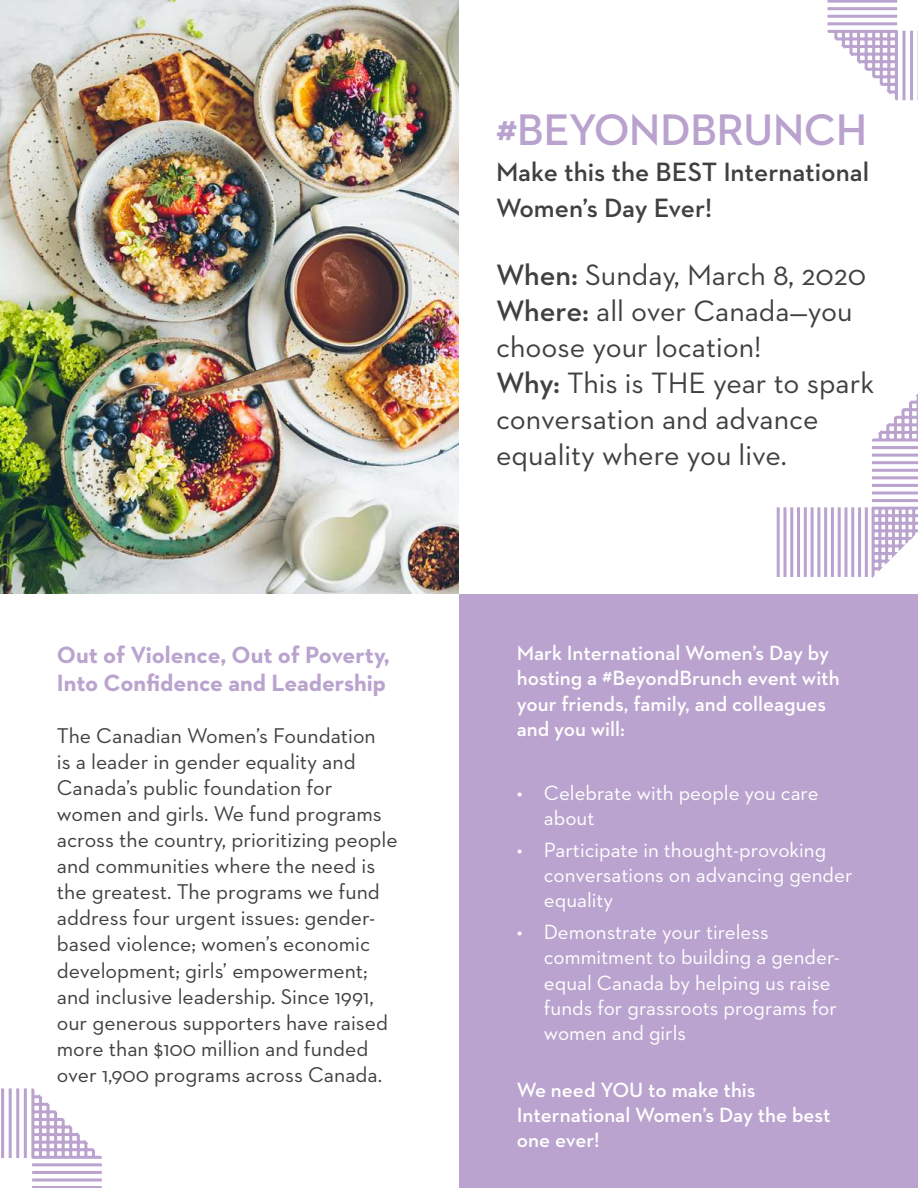
<style>
.page{position:relative;width:918px;height:1188px;background:#fff}
.page>*{position:absolute;margin:0;border:0;box-sizing:border-box;transform-origin:0 0}
.t1{font:700 45px "Neutraface 2 Display";color:#b9a3ce}
.t2{font:30px/36px "Neutraface 2 Text";color:#404042}
.t3{font:600 27px/36px "Neutraface 2 Text";color:#404042}
.t4{font:700 24px/28.8px "Neutraface 2 Text";color:#baa4cf}
.t5{font:21.75px/26.1px "Neutraface 2 Text";color:#404042}
.t6{font:21px/25.2px "Neutraface 2 Text";color:#fff}
.t7{font:600 21px/25.2px "Neutraface 2 Text";color:#fff}
.s1{font-weight:600}
</style>
<div class="page">
<div style="left:459px;top:594px;width:459px;height:594px;background:#baa4cf"></div>
<img style="left:0;top:0;width:459px;height:594px">
<svg style="left:776px;top:394px;width:142px;height:184px"></svg>
<svg style="left:827px;top:0;width:91px;height:101px"></svg>
<svg style="left:1px;top:1088px;width:101px;height:100px"></svg>
<p class="t4" style="left:57px;top:642px;width:334px">Out of Violence, Out of Poverty,<br>Into Confidence and Leadership</p>
<p class="t5" style="left:57px;top:724px;width:342px">The Canadian Women’s Foundation<br>is a leader in gender equality and Canada’s public foundation for women and girls. We fund programs across the country, prioritizing people and communities where the need is the greatest. The programs we fund address four urgent issues: gender&shy;based violence; women’s economic development; girls’ empowerment; and inclusive leadership. Since 1991, our generous supporters have raised more than $100 million and funded over 1,900 programs across Canada.</p>
<h1 class="t1" style="left:496px;top:103px;width:373px">#BEYONDBRUNCH</h1>
<p class="t3" style="left:496px;top:156px;width:375px">Make this the BEST International<br>Women’s Day Ever!</p>
<h2 class="t2" style="left:496px;top:259px;width:380px"><span class="s1">When:</span> Sunday, March 8, 2020<br><span class="s1">Where:</span> all over Canada —you choose your location!<br><span class="s1">Why:</span> This is THE year to spark conversation and advance equality where you live.</h2>
<p class="t7" style="left:517px;top:642px;width:324px">Mark International Women’s Day by hosting a #BeyondBrunch event with your friends, family, and colleagues and you will:</p>
<p class="t6" style="left:544px;top:782px;width:276px;text-indent:-27px">• Celebrate with people you care about</p>
<p class="t6" style="left:544px;top:839px;width:310px;text-indent:-27px">• Participate in thought-provoking conversations on advancing gender equality</p>
<p class="t6" style="left:544px;top:921px;width:298px;text-indent:-27px">• Demonstrate your tireless commitment to building a gender&shy;equal Canada by helping us raise funds for grassroots programs for women and girls</p>
<p class="t7" style="left:517px;top:1079px;width:315px">We need YOU to make this<br>International Women’s Day the best one ever!</p>
</div>
